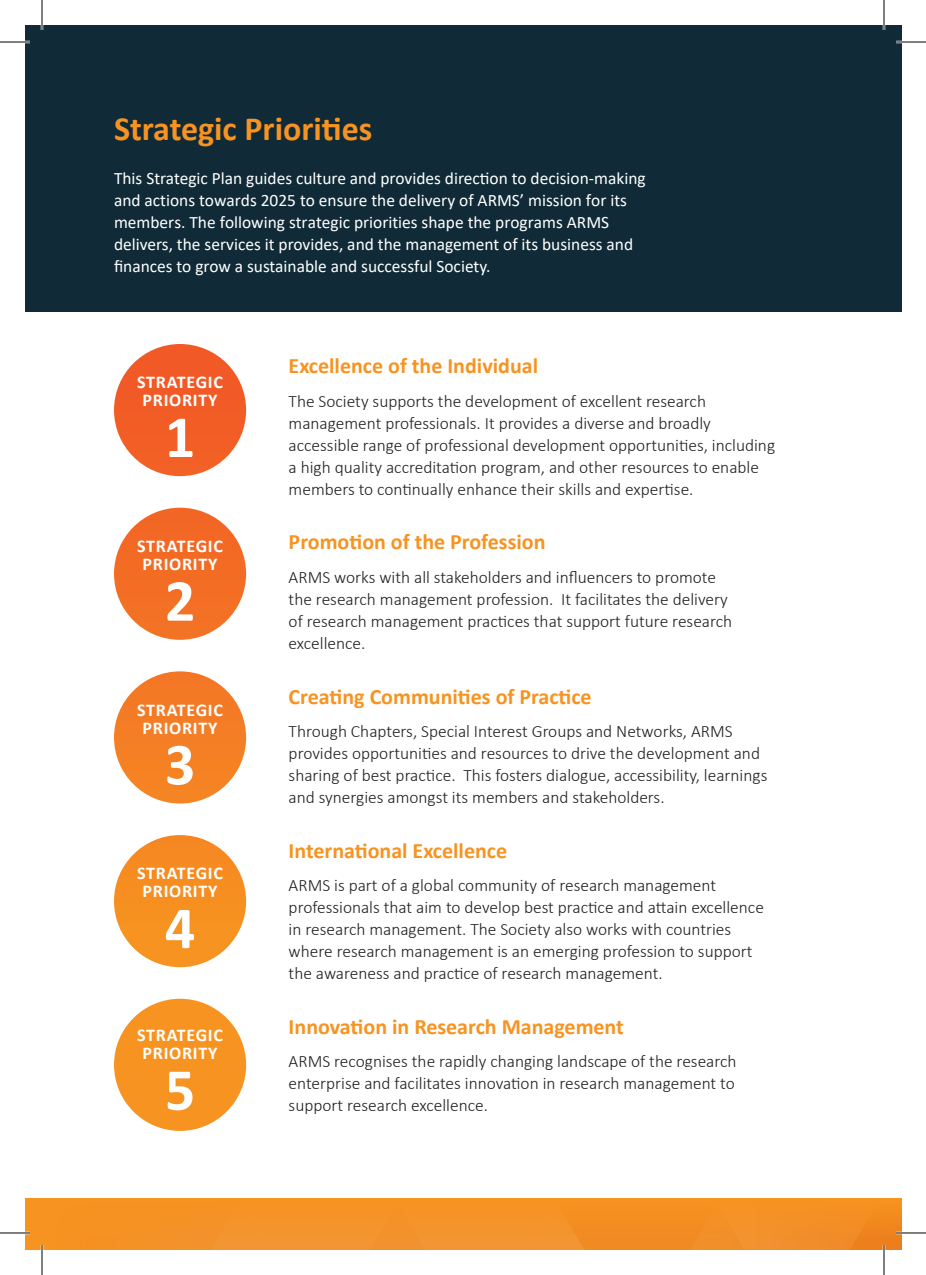
<style>
.page{position:relative;width:926px;height:1275px;background:#fff}
.page>*{position:absolute;margin:0;border:0;box-sizing:border-box;transform-origin:0 0}
.t1{font:700 60px "Calibri";color:#fff}
.t2{font:700 34px "Calibri";color:#f79320}
.t3{font:700 22px "Calibri";color:#f79320}
.t4{font:700 18px/18px "Calibri";letter-spacing:.04em;color:#fff;text-align:center}
.t5{font:300 17.4px/22px "Calibri";color:#231f20}
.t6{font:17.4px/22px "Calibri";color:#fff}
</style>
<div class="page">
<div style="left:25px;top:25px;width:876px;height:286px;background:#102b37"></div>
<div style="left:42px;top:1198px;width:859px;height:52px;background:linear-gradient(to right,#f69527,#f28e25)"></div>
<div style="left:114px;top:998px;width:132px;height:133px;background:#f79320;border-radius:66px"></div>
<div style="left:114px;top:835px;width:132px;height:132px;background:#f68f20;border-radius:66px"></div>
<div style="left:114px;top:671px;width:132px;height:132px;background:#f47e25;border-radius:66px"></div>
<div style="left:114px;top:508px;width:132px;height:132px;background:#f36c24;border-radius:66px"></div>
<div style="left:114px;top:344px;width:132px;height:132px;background:#f15b25;border-radius:66px"></div>
<hr style="left:0;top:41px;width:30px;height:2px;background:#fff">
<hr style="left:896px;top:41px;width:30px;height:2px;background:#fff">
<hr style="left:896px;top:1231px;width:30px;height:3px;background:#fff">
<hr style="left:41px;top:0;width:2px;height:30px;background:#fff">
<hr style="left:883px;top:0;width:2px;height:30px;background:#fff">
<hr style="left:883px;top:1245px;width:2px;height:30px;background:#fff">
<hr style="left:0;top:42px;width:30px;height:1px;background:#000">
<hr style="left:896px;top:42px;width:30px;height:1px;background:#000">
<hr style="left:0;top:1232px;width:30px;height:1px;background:#000">
<hr style="left:896px;top:1232px;width:30px;height:1px;background:#000">
<hr style="left:42px;top:0;width:1px;height:30px;background:#000">
<hr style="left:42px;top:1245px;width:1px;height:30px;background:#000">
<hr style="left:884px;top:0;width:1px;height:30px;background:#000">
<hr style="left:884px;top:1245px;width:1px;height:30px;background:#000">
<h2 class="t2" style="left:114px;top:104px;width:260px">Strategic Priorities</h2>
<p class="t6" style="left:114px;top:167px;width:533px">This Strategic Plan guides culture and provides direction to decision-making and actions towards 2025 to ensure the delivery of ARMS’ mission for its members. The following strategic priorities shape the programs ARMS delivers, the services it provides, and the management of its business and finances to grow a sustainable and successful Society.</p>
<p class="t4" style="left:137px;top:373px;width:87px">STRATEGIC<br>PRIORITY</p>
<h1 class="t1" style="left:165px;top:394px;width:32px">1</h1>
<p class="t4" style="left:137px;top:537px;width:87px">STRATEGIC<br>PRIORITY</p>
<h1 class="t1" style="left:165px;top:558px;width:32px">2</h1>
<p class="t4" style="left:137px;top:700px;width:87px">STRATEGIC<br>PRIORITY</p>
<h1 class="t1" style="left:165px;top:722px;width:32px">3</h1>
<p class="t4" style="left:137px;top:864px;width:87px">STRATEGIC<br>PRIORITY</p>
<h1 class="t1" style="left:165px;top:885px;width:32px">4</h1>
<p class="t4" style="left:137px;top:1026px;width:87px">STRATEGIC<br>PRIORITY</p>
<h1 class="t1" style="left:165px;top:1047px;width:32px">5</h1>
<p class="t3" style="left:289px;top:350px;width:251px">Excellence of the Individual</p>
<p class="t5" style="left:289px;top:390px;width:488px">The Society supports the development of excellent research management professionals. It provides a diverse and broadly accessible range of professional development opportunities, including a high quality accreditation program, and other resources to enable members to continually enhance their skills and expertise.</p>
<p class="t3" style="left:289px;top:526px;width:258px">Promotion of the Profession</p>
<p class="t5" style="left:289px;top:566px;width:445px">ARMS works with all stakeholders and influencers to promote the research management profession. It facilitates the delivery of research management practices that support future research excellence.</p>
<p class="t3" style="left:289px;top:680px;width:305px">Creating Communities of Practice</p>
<p class="t5" style="left:289px;top:720px;width:480px">Through Chapters, Special Interest Groups and Networks, ARMS provides opportunities and resources to drive the development and sharing of best practice. This fosters dialogue, accessibility, learnings and synergies amongst its members and stakeholders.</p>
<p class="t3" style="left:289px;top:835px;width:220px">International Excellence</p>
<p class="t5" style="left:289px;top:874px;width:477px">ARMS is part of a global community of research management professionals that aim to develop best practice and attain excellence in research management. The Society also works with countries where research management is an emerging profession to support the awareness and practice of research management.</p>
<p class="t3" style="left:289px;top:1011px;width:337px">Innovation in Research Management</p>
<p class="t5" style="left:289px;top:1050px;width:449px;text-align:justify">ARMS recognises the rapidly changing landscape of the research enterprise and facilitates innovation in research management to support research excellence.</p>
</div>
